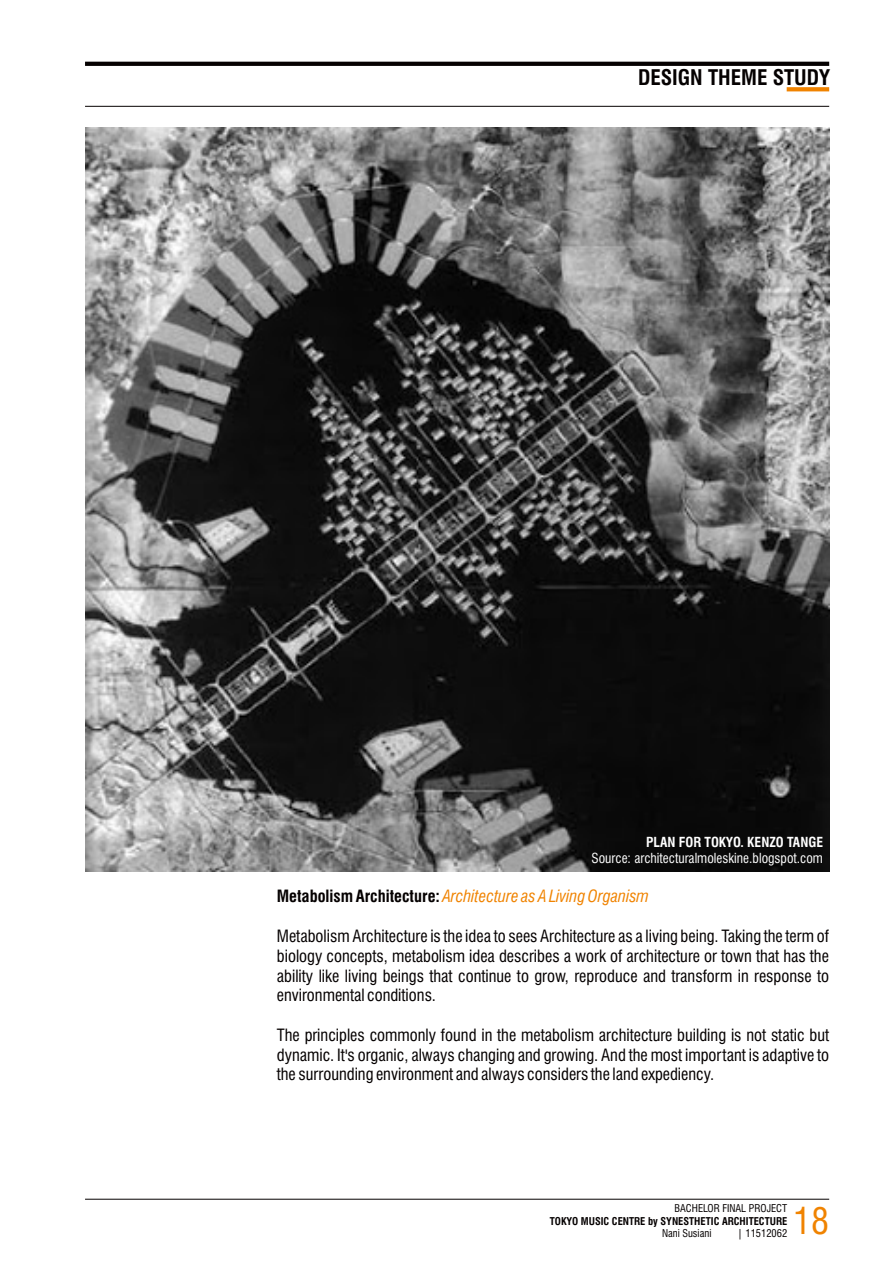
<style>
.page{position:relative;width:893px;height:1263px;background:#fff}
.page>*{position:absolute;margin:0;border:0;box-sizing:border-box;transform-origin:0 0}
.t1{font:condensed 36px "Swiss 721 BT";color:#f08300}
.t2{font:700 condensed 21px "Swiss 721 BT";color:#050101}
.t3{font:condensed 16.5px/19.8px "Swiss 721 BT";color:#050101;text-align:justify}
.t4{font:italic condensed 16.5px "Swiss 721 BT";color:#f08300}
.t5{font:condensed 13.5px "Swiss 721 BT";color:#fff}
.t6{font:700 condensed 13.5px "Swiss 721 BT";color:#fff}
.t7{font:700 condensed 10.5px "Swiss 721 BT";color:#050101}
.t8{font:condensed 10.5px "Swiss 721 BT";color:#050101}
.s1{font-weight:700;font-style:normal;color:#050101}
</style>
<div class="page">
<svg style="left:85px;top:62px;width:744px;height:4px;background:#0a0606"></svg>
<div style="left:350px;top:1177px;width:22px;height:22px;border:1px solid #fff"></div>
<div style="left:584px;top:1177px;width:22px;height:22px;border:1px solid #fff"></div>
<svg style="left:787px;top:87px;width:42px;height:4px"></svg>
<hr style="left:85px;top:1199px;width:744px;height:1px;background:#050101">
<div style="left:350px;top:106px;width:22px;height:22px;border:1px solid #fff"></div>
<div style="left:584px;top:106px;width:22px;height:22px;border:1px solid #fff"></div>
<hr style="left:85px;top:106px;width:744px;height:1px;background:#050101">
<img style="left:85px;top:128px;width:744px;height:744px">
<p class="t2" style="left:638px;top:69px;width:194px">DESIGN THEME STUDY</p>
<p class="t6" style="left:646px;top:836px;width:178px">PLAN FOR TOKYO. KENZO TANGE</p>
<p class="t5" style="left:591px;top:853px;width:233px">Source: architecturalmoleskine.blogspot.com</p>
<p class="t4" style="left:277px;top:890px;width:374px"><span class="s1">Metabolism Architecture:</span>Architecture as A Living Organism</p>
<p class="t3" style="left:277px;top:928px;width:554px">Metabolism Architecture is the idea to sees Architecture as a living being. Taking the term of biology concepts, metabolism idea describes a work of architecture or town that has the ability like living beings that continue to grow, reproduce and transform in response to environmental conditions.</p>
<p class="t3" style="left:277px;top:1027px;width:554px">The principles commonly found in the metabolism architecture building is not static but dynamic. It's organic, always changing and growing. And the most important is adaptive to the surrounding environment and always considers the land expediency.</p>
<p class="t8" style="left:674px;top:1204px;width:114px">BACHELOR FINAL PROJECT</p>
<p class="t7" style="left:550px;top:1216px;width:239px">TOKYO MUSIC CENTRE by SYNESTHETIC ARCHITECTURE</p>
<p class="t8" style="left:662px;top:1229px;width:51px">Nani Susiani</p>
<p class="t8" style="left:738px;top:1229px;width:51px">| 11512062</p>
<h1 class="t1" style="left:793px;top:1207px;width:37px">18</h1>
</div>
